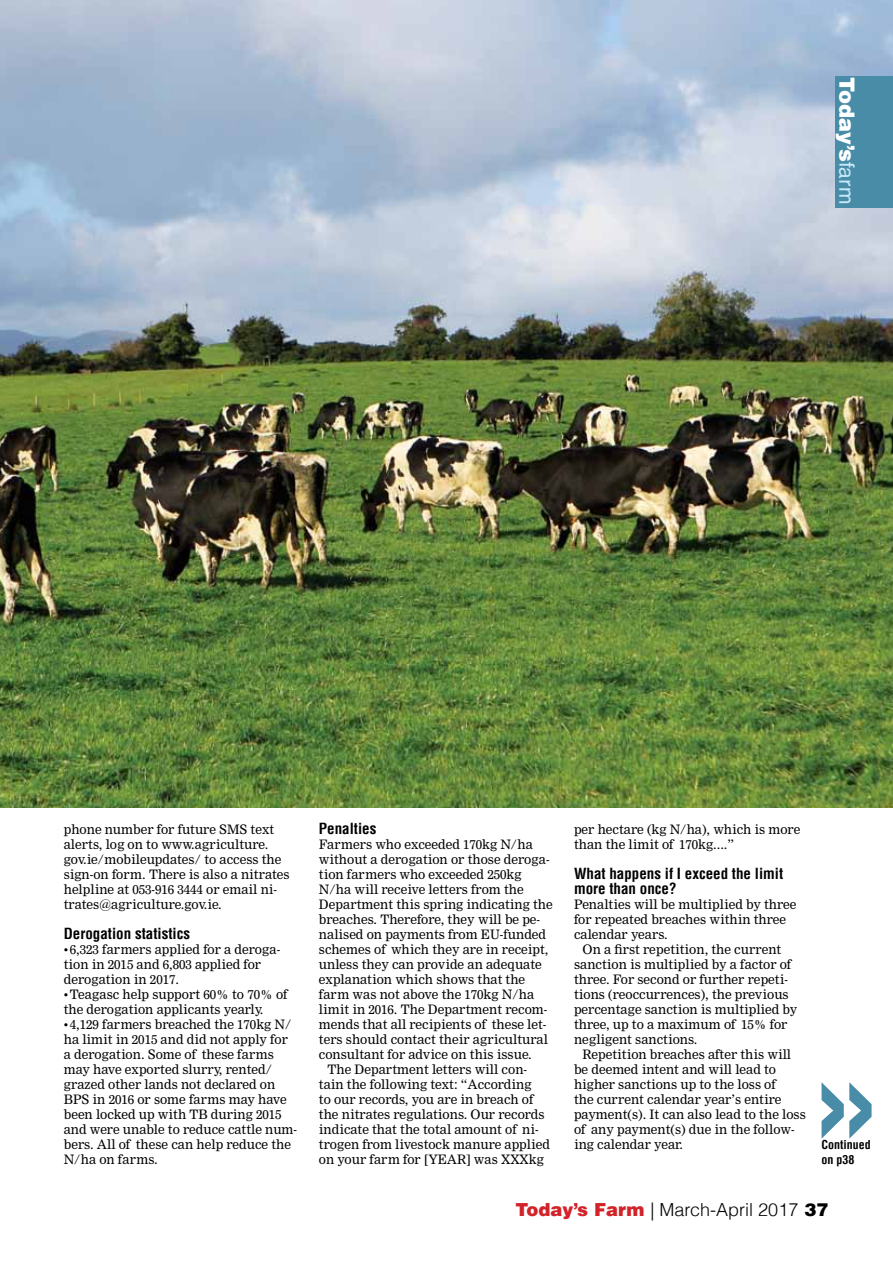
<style>
.page{position:relative;width:893px;height:1263px;background:#fff}
.page>*{position:absolute;margin:0;border:0;box-sizing:border-box;transform-origin:0 0}
.t1{font:900 21px "Helvetica LT";color:#fff}
.t2{font:300 18px "Helvetica LT";color:#000}
.t3{font:700 condensed 15px/15px "Helvetica LT";color:#000}
.t4{font:12.75px/15px "Nimrod";color:#000}
.t5{font:700 condensed 12px/15px "Helvetica LT";color:#000}
.s1{font-weight:400;color:#c7eafb}
.s2{font-weight:900;color:#d2232a}
.s3{font-weight:900}
</style>
<div class="page">
<svg style="left:821px;top:1082px;width:50px;height:57px"></svg>
<img style="left:0;top:0;width:893px;height:808px">
<div style="left:836px;top:77px;width:57px;height:131px;background:#488ca7"></div>
<h1 class="t1" style="left:861px;top:77px;width:128px;rotate:90deg">Today’s<span class="s1">farm</span></h1>
<p class="t4" style="left:64px;top:822px;width:227px">phone number for future SMS text alerts, log on to www.agriculture. gov.ie/mobileupdates/ to access the sign-on form. There is also a nitrates helpline at 053-916 3444 or email ni&shy;trates@agriculture.gov.ie.</p>
<p class="t3" style="left:64px;top:926px;width:128px">Derogation statistics</p>
<p class="t4" style="left:64px;top:942px;width:218px">• 6,323 farmers applied for a deroga&shy;tion in 2015 and 6,803 applied for derogation in 2017.</p>
<p class="t4" style="left:64px;top:987px;width:225px">• Teagasc help support 60% to 70% of the derogation applicants yearly.</p>
<p class="t4" style="left:64px;top:1017px;width:235px">• 4,129 farmers breached the 170kg N/ ha limit in 2015 and did not apply for a derogation. Some of these farms may have exported slurry, rented/ grazed other lands not declared on<br>BPS in 2016 or some farms may have been locked up with TB during 2015 and were unable to reduce cattle num&shy;bers. All of these can help reduce the<br>N/ha on farms.</p>
<p class="t3" style="left:319px;top:821px;width:59px">Penalties</p>
<p class="t4" style="left:319px;top:837px;width:215px">Farmers who exceeded 170kg N/ha</p>
<p class="t4" style="left:319px;top:852px;width:232px">without a derogation or those deroga-</p>
<p class="t4" style="left:319px;top:867px;width:204px">tion farmers who exceeded 250kg</p>
<p class="t4" style="left:319px;top:882px;width:206px">N/ha will receive letters from the</p>
<p class="t4" style="left:319px;top:897px;width:235px">Department this spring indicating the</p>
<p class="t4" style="left:319px;top:912px;width:223px">breaches. Therefore, they will be pe-</p>
<p class="t4" style="left:319px;top:927px;width:229px">nalised on payments from EU-funded</p>
<p class="t4" style="left:319px;top:942px;width:231px">schemes of which they are in receipt,</p>
<p class="t4" style="left:319px;top:957px;width:224px">unless they can provide an adequate</p>
<p class="t4" style="left:319px;top:972px;width:208px">explanation which shows that the</p>
<p class="t4" style="left:319px;top:987px;width:217px">farm was not above the 170kg N/ha</p>
<p class="t4" style="left:319px;top:1002px;width:230px">limit in 2016. The Department recom-</p>
<p class="t4" style="left:319px;top:1017px;width:229px">mends that all recipients of these let-</p>
<p class="t4" style="left:319px;top:1032px;width:231px">ters should contact their agricultural</p>
<p class="t4" style="left:319px;top:1047px;width:214px">consultant for advice on this issue.</p>
<p class="t4" style="left:327px;top:1062px;width:201px">The Department letters will con-</p>
<p class="t4" style="left:319px;top:1077px;width:214px">tain the following text: “According</p>
<p class="t4" style="left:319px;top:1092px;width:216px">to our records, you are in breach of</p>
<p class="t4" style="left:319px;top:1107px;width:227px">the nitrates regulations. Our records</p>
<p class="t4" style="left:319px;top:1122px;width:221px">indicate that the total amount of ni-</p>
<p class="t4" style="left:319px;top:1137px;width:233px">trogen from livestock manure applied</p>
<p class="t4" style="left:319px;top:1152px;width:227px">on your farm for [YEAR] was XXXkg</p>
<p class="t4" style="left:574px;top:822px;width:228px">per hectare (kg N/ha), which is more than the limit of 170kg....”</p>
<p class="t3" style="left:574px;top:866px;width:211px">What happens if I exceed the limit more than once?</p>
<p class="t4" style="left:574px;top:897px;width:224px">Penalties will be multiplied by three for repeated breaches within three calendar years.</p>
<p class="t4" style="left:574px;top:942px;width:225px;text-indent:9px">On a first repetition, the current sanction is multiplied by a factor of three. For second or further repeti&shy;tions (reoccurrences), the previous percentage sanction is multiplied by three, up to a maximum of 15% for negligent sanctions.</p>
<p class="t4" style="left:574px;top:1047px;width:233px;text-indent:9px">Repetition breaches after this will be deemed intent and will lead to higher sanctions up to the loss of<br>the current calendar year’s entire payment(s). It can also lead to the loss of any payment(s) due in the follow&shy;ing calendar year.</p>
<p class="t5" style="left:821px;top:1137px;width:51px">Continued on p38</p>
<h2 class="t2" style="left:515px;top:1199px;width:314px"><span class="s2">Today’s Farm</span> | March-April 2017 <span class="s3">37</span></h2>
</div>
